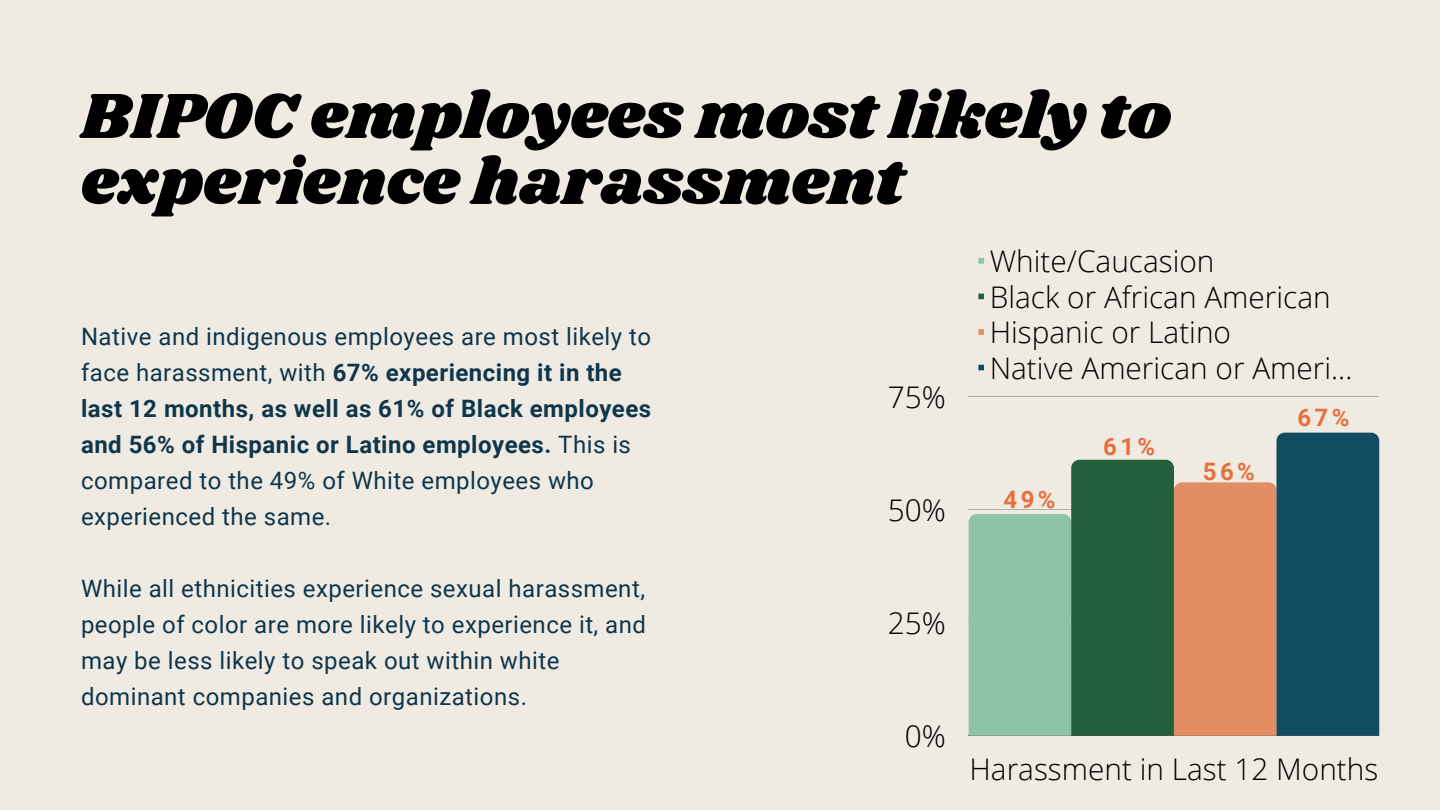
<style>
.page{position:relative;width:1440px;height:810px;background:#efebe3}
.page>*{position:absolute;margin:0;border:0;box-sizing:border-box;transform-origin:0 0}
.t1{font:66px/66px "Shrikhand";color:#000}
.t2{font:300 29.8px/35.6px "Open Sans";color:#000}
.t3{font:24px/36px "Roboto";letter-spacing:.02em;color:#0f364b}
.t4{font:700 24px "Roboto";letter-spacing:.14em;color:#e76f3d}
.s1{font-weight:700}
</style>
<div class="page">
<svg style="left:978px;top:258px;width:6px;height:6px"></svg>
<svg style="left:978px;top:294px;width:6px;height:5px"></svg>
<svg style="left:978px;top:329px;width:6px;height:6px"></svg>
<svg style="left:978px;top:365px;width:6px;height:5px"></svg>
<hr style="left:969px;top:397px;width:410px;height:1px;background:#000">
<svg style="left:969px;top:433px;width:410px;height:303px;background:#748876"></svg>
<h1 class="t1" style="left:81px;top:85px;width:1092px">BIPOC employees most likely to experience harassment</h1>
<p class="t3" style="left:81px;top:319px;width:572px">Native and indigenous employees are most likely to face harassment, with <span class="s1">67% experiencing it in the last 12 months, as well as 61% of Black employees and 56% of Hispanic or Latino employees.</span> This is compared to the 49% of White employees who experienced the same.</p>
<p class="t3" style="left:81px;top:571px;width:567px">While all ethnicities experience sexual harassment, people of color are more likely to experience it, and may be less likely to speak out within white dominant companies and organizations.</p>
<p class="t2" style="left:888px;top:379px;width:60px">75%</p>
<p class="t2" style="left:888px;top:492px;width:60px">50%</p>
<p class="t2" style="left:990px;top:243px;width:364px">White/Caucasion<br>Black or African American<br>Hispanic or Latino<br>Native American or Ameri...</p>
<p class="t4" style="left:1004px;top:486px;width:53px">49%</p>
<p class="t4" style="left:1103px;top:432px;width:53px">61%</p>
<p class="t4" style="left:1203px;top:458px;width:53px">56%</p>
<p class="t4" style="left:1297px;top:404px;width:53px">67%</p>
<p class="t2" style="left:888px;top:605px;width:60px">25%</p>
<p class="t2" style="left:905px;top:717px;width:43px">0%</p>
<p class="t2" style="left:969px;top:750px;width:410px">Harassment in Last 12 Months</p>
</div>
